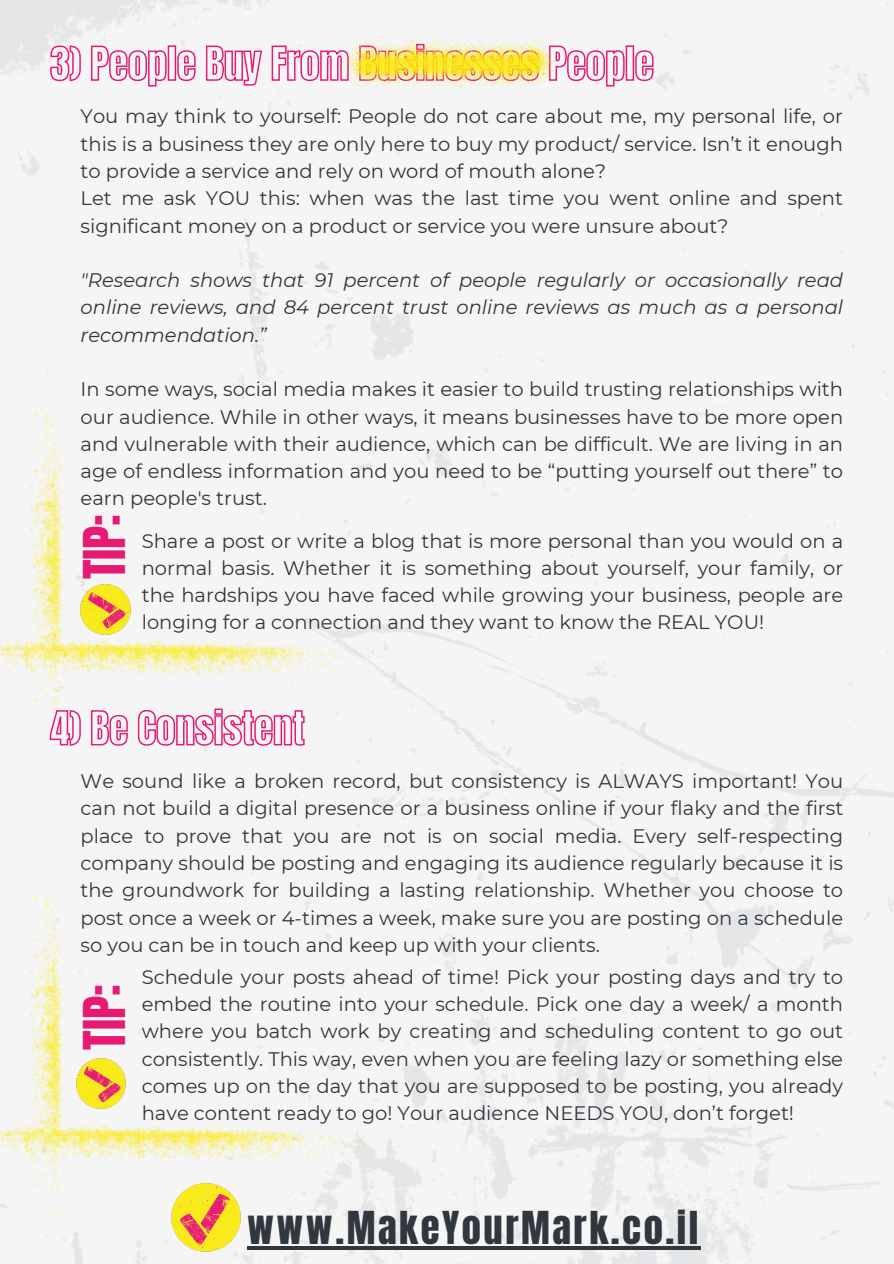
<style>
.page{position:relative;width:894px;height:1264px;background:#fff}
.page>*{position:absolute;margin:0;border:0;box-sizing:border-box;transform-origin:0 0}
.t1{font:49.05px "Anton";color:#e61973}
.t2{font:38.55px "Anton";letter-spacing:.065em;color:#31373e}
.t3{font:19.5px/27.3px "Montserrat";color:#31373e;text-align:justify}
.t4{font:italic 19.5px/27.3px "Montserrat";color:#31373e;text-align:justify}
</style>
<div class="page">
<div style="left:0;top:0;width:893px;height:1263px;background:#f5f5f5"></div>
<img style="left:172px;top:1220px;width:68px;height:31px">
<svg style="left:49px;top:43px;width:605px;height:55px"></svg>
<img style="left:0;top:406px;width:368px;height:330px">
<img style="left:81px;top:585px;width:49px;height:49px">
<img style="left:331px;top:30px;width:238px;height:67px">
<hr style="left:247px;top:1246px;width:453px;height:3px;background:#31373e">
<svg style="left:49px;top:704px;width:256px;height:42px"></svg>
<img style="left:0;top:890px;width:368px;height:330px">
<img style="left:76px;top:1058px;width:50px;height:50px">
<p class="t3" style="left:81px;top:103px;width:763px;text-align:left">You may think to yourself: People do not care about me, my personal life, or this is a business they are only here to buy my product/ service. Isn’t it enough to provide a service and rely on word of mouth alone?<br>Let me ask YOU this: when was the last time you went online and spent significant money on a product or service you were unsure about?</p>
<p class="t4" style="left:81px;top:266px;width:763px">"Research shows that 91 percent of people regularly or occasionally read online reviews, and 84 percent trust online reviews as much as a personal recommendation.”</p>
<p class="t3" style="left:81px;top:375px;width:763px">In some ways, social media makes it easier to build trusting relationships with our audience. While in other ways, it means businesses have to be more open and vulnerable with their audience, which can be difficult. We are living in an age of endless information and you need to be “putting yourself out there” to earn people's trust.</p>
<p class="t3" style="left:142px;top:527px;width:702px">Share a post or write a blog that is more personal than you would on a normal basis. Whether it is something about yourself, your family, or the hardships you have faced while growing your business, people are longing for a connection and they want to know the REAL YOU!</p>
<h1 class="t1" style="left:69px;top:579px;width:67px;rotate:-90deg">TIP:</h1>
<p class="t3" style="left:81px;top:767px;width:764px">We sound like a broken record, but consistency is ALWAYS important! You can not build a digital presence or a business online if your flaky and the first place to prove that you are not is on social media. Every self-respecting company should be posting and engaging its audience regularly because it is the groundwork for building a lasting relationship. Whether you choose to post once a week or 4-times a week, make sure you are posting on a schedule so you can be in touch and keep up with your clients.</p>
<p class="t3" style="left:142px;top:963px;width:702px">Schedule your posts ahead of time! Pick your posting days and try to embed the routine into your schedule. Pick one day a week/ a month where you batch work by creating and scheduling content to go out consistently. This way, even when you are feeling lazy or something else comes up on the day that you are supposed to be posting, you already have content ready to go! Your audience NEEDS YOU, don’t forget!</p>
<h1 class="t1" style="left:69px;top:1049px;width:67px;rotate:-90deg">TIP:</h1>
<h2 class="t2" style="left:247px;top:1200px;width:452px">www.MakeYourMark.co.il</h2>
</div>
